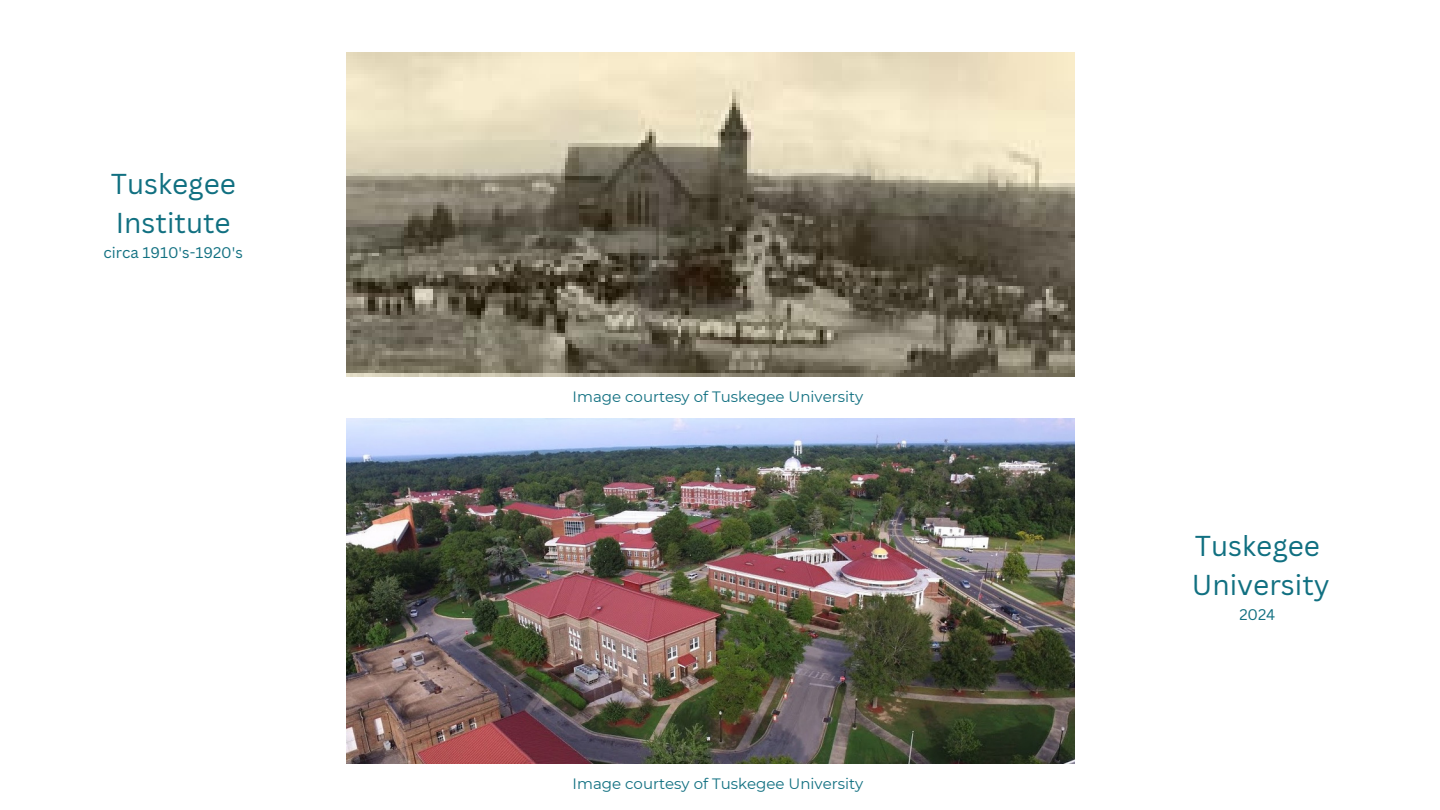
<style>
.page{position:relative;width:1440px;height:810px;background:#fff}
.page>*{position:absolute;margin:0;border:0;box-sizing:border-box;transform-origin:0 0}
.t1{font:28px/39px "Canva Sans";color:#117081}
.t2{font:15px "Montserrat";color:#117081}
.t3{font:15px "Canva Sans";color:#117081}
</style>
<div class="page">
<img style="left:347px;top:52px;width:728px;height:324px">
<img style="left:347px;top:418px;width:728px;height:345px">
<h1 class="t1" style="left:111px;top:164px;width:127px">Tuskegee<br>Institute</h1>
<p class="t3" style="left:104px;top:242px;width:141px">circa 1910's-1920's</p>
<p class="t2" style="left:573px;top:387px;width:292px">Image courtesy of Tuskegee University</p>
<p class="t2" style="left:573px;top:774px;width:292px">Image courtesy of Tuskegee University</p>
<h1 class="t1" style="left:1192px;top:526px;width:139px">Tuskegee<br>University</h1>
<p class="t3" style="left:1239px;top:604px;width:38px">2024</p>
</div>
